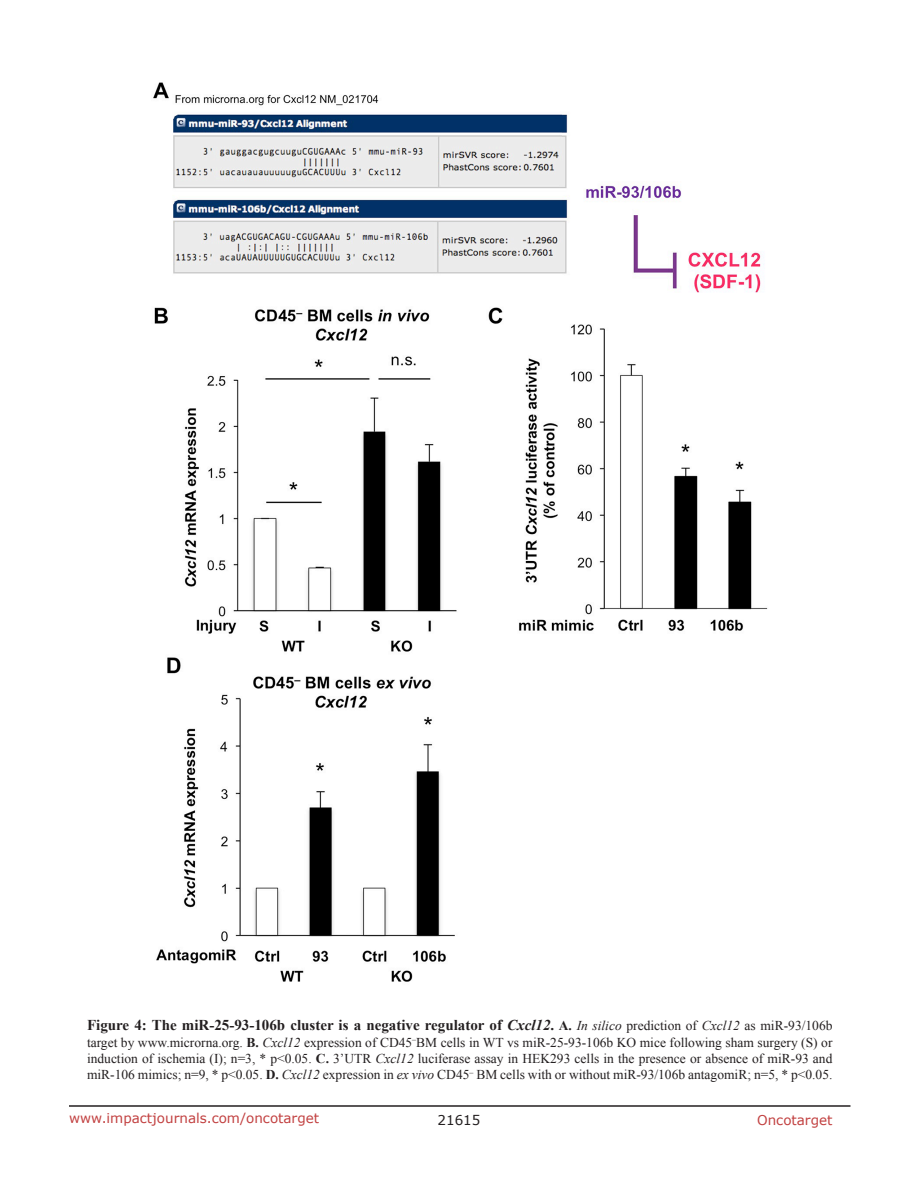
<style>
.page{position:relative;width:918px;height:1188px;background:#fff}
.page>*{position:absolute;margin:0;border:0;box-sizing:border-box;transform-origin:0 0}
.figuretext{font:700 15px "Times New Roman";color:#231f20}
.figuretext-2{font:13.5px/16.2px "Times New Roman";color:#231f20;text-align:justify}
.t1{font:13.5px "Verdana";color:#c24141}
.t2{font:13.5px "Verdana";color:#231f20}
.s1{font-style:italic}
.s2{font-size:13.5px}
.s3{font-weight:400;font-style:italic;font-size:13.5px}
.s4{font-weight:400;font-size:13.5px}
.s5{font-weight:700}
</style>
<div class="page">
<hr style="left:69px;top:1105px;width:781px;height:2px;background:#231f20">
<img style="left:153px;top:82px;width:615px;height:900px">
<p class="figuretext" style="left:87px;top:1015px;width:747px">Figure 4: The miR-25-93-106b cluster is a negative regulator of <span class="s1">Cxcl12</span>. <span class="s2">A.</span> <span class="s3">In silico</span> <span class="s4">prediction of</span> <span class="s3">Cxcl12</span> <span class="s4">as miR-93/106b</span></p>
<p class="figuretext-2" style="left:87px;top:1034px;width:747px">target by www.microrna.org. <span class="s5">B.</span> <span class="s1">Cxcl12</span> expression of CD45<sup>–</sup>BM cells in WT vs miR-25-93-106b KO mice following sham surgery (S) or induction of ischemia (I); n=3, * p&lt;0.05. <span class="s5">C.</span> 3’UTR <span class="s1">Cxcl12</span> luciferase assay in HEK293 cells in the presence or absence of miR-93 and miR-106 mimics; n=9, * p&lt;0.05. <span class="s5">D.</span> <span class="s1">Cxcl12</span> expression in <span class="s1">ex vivo</span> CD45<sup>–</sup> BM cells with or without miR-93/106b antagomiR; n=5, * p&lt;0.05.</p>
<p class="t1" style="left:69px;top:1110px;width:252px">www.impactjournals.com/oncotarget</p>
<p class="t2" style="left:438px;top:1111px;width:44px">21615</p>
<p class="t1" style="left:757px;top:1111px;width:77px">Oncotarget</p>
</div>
